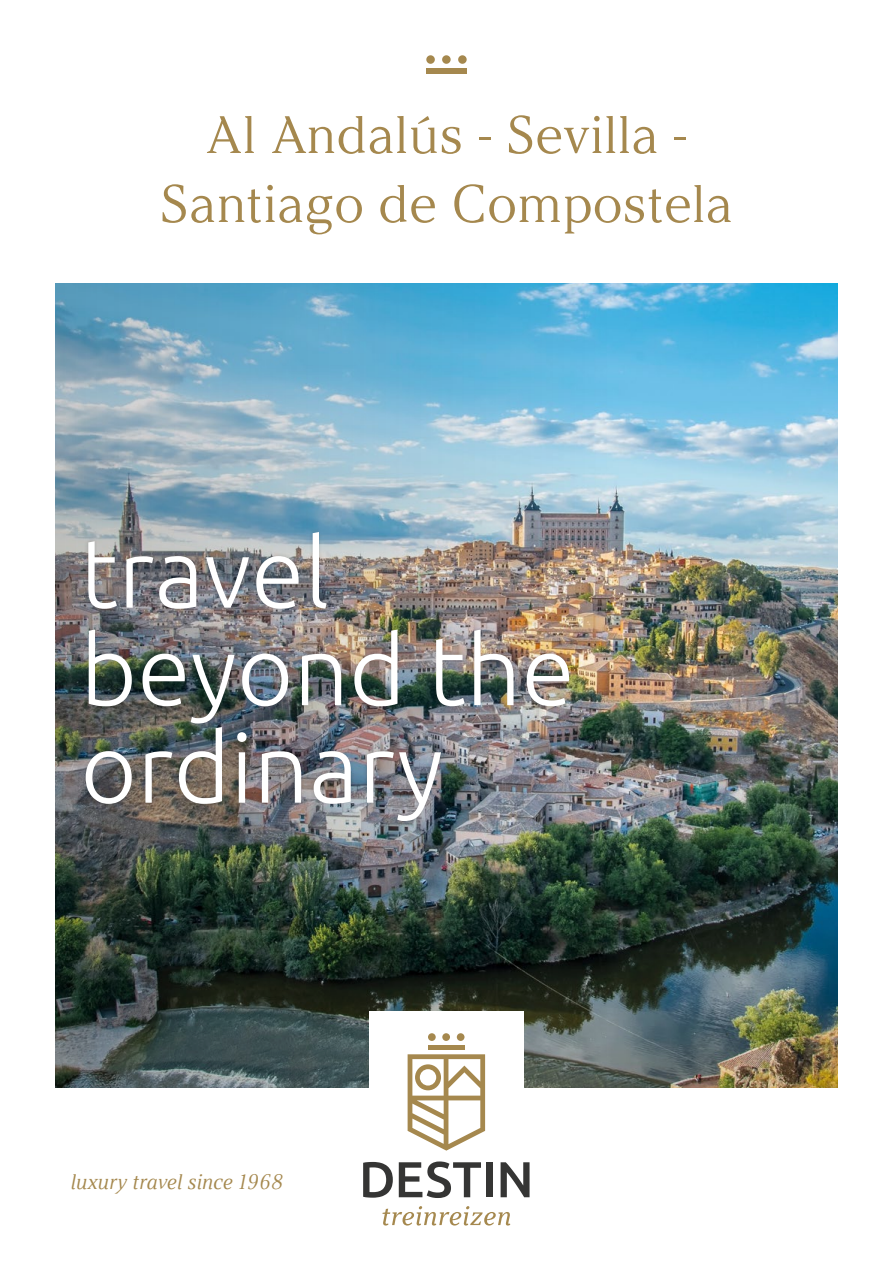
<style>
.page{position:relative;width:893px;height:1263px;background:#fff}
.page>*{position:absolute;margin:0;border:0;box-sizing:border-box;transform-origin:0 0}
.t1{font:300 97.5px/97.5px "Ubuntu";color:#fff}
.t2{font:52.5px/69px "Argesta Display";color:#a5884e;text-align:center}
.t3{font:italic 21px "Argesta Display";color:#a5884e}
</style>
<div class="page">
<img style="left:56px;top:283px;width:782px;height:570px">
<img style="left:56px;top:284px;width:607px;height:569px">
<img style="left:56px;top:853px;width:782px;height:235px">
<div style="left:369px;top:1011px;width:155px;height:230px;background:#fff"></div>
<div style="left:82px;top:528px;width:491px;height:296px;background:#000;opacity:.15"></div>
<div style="left:426px;top:55px;width:9px;height:9px;background:#a5884e;border-radius:50%"></div>
<div style="left:442px;top:55px;width:9px;height:9px;background:#a5884e;border-radius:50%"></div>
<div style="left:458px;top:55px;width:9px;height:9px;background:#a5884e;border-radius:50%"></div>
<div style="left:426px;top:68px;width:40px;height:5px;background:#a5884e"></div>
<svg style="left:363px;top:1162px;width:30px;height:36px"></svg>
<svg style="left:399px;top:1161px;width:82px;height:37px"></svg>
<div style="left:486px;top:1162px;width:6px;height:35px;background:#353534"></div>
<svg style="left:501px;top:1162px;width:29px;height:35px"></svg>
<div style="left:428px;top:1033px;width:8px;height:8px;background:#a5884e;border-radius:50%"></div>
<div style="left:442px;top:1033px;width:8px;height:8px;background:#a5884e;border-radius:50%"></div>
<div style="left:457px;top:1033px;width:7px;height:8px;background:#a5884e;border-radius:50%"></div>
<hr style="left:428px;top:1045px;width:36px;height:4px;background:#a5884e">
<svg style="left:408px;top:1054px;width:77px;height:96px"></svg>
<svg style="left:382px;top:1206px;width:128px;height:19px"></svg>
<p class="t2" style="left:160px;top:100px;width:574px">Al Andalús - Sevilla -<br>Santiago de Compostela</p>
<h1 class="t1" style="left:80px;top:522px;width:496px">travel beyond the ordinary</h1>
<p class="t3" style="left:70px;top:1169px;width:214px">luxury travel since 1968</p>
</div>
